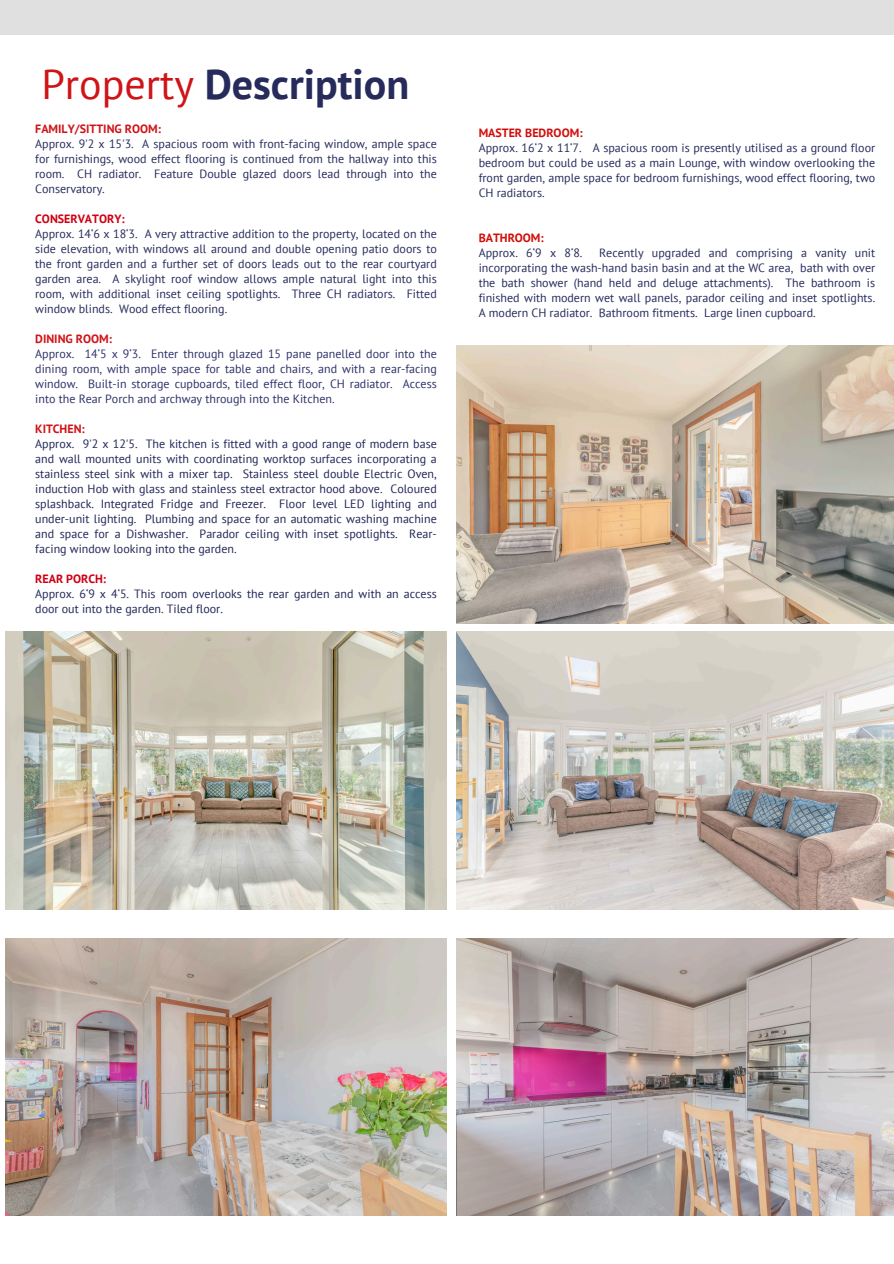
<style>
.page{position:relative;width:894px;height:1264px;background:#fff}
.page>*{position:absolute;margin:0;border:0;box-sizing:border-box;transform-origin:0 0}
.t1{font:700 42px "PT Sans";color:#262b5c}
.t2{font:12px/15px "PT Sans";color:#262b5c;text-align:justify}
.t3{font:12px/15px "PT Sans";color:#212657;text-align:justify}
.t4{font:12px/15px "PT Sans";color:#2d3269;text-align:justify}
.t5{font:700 12px "PT Sans";color:#d01317}
.t6{font:700 12px "PT Sans";color:#ce0012}
.t7{font:700 12px "PT Sans";color:#d10d09}
.s1{font-weight:400;color:#d01317}
</style>
<div class="page">
<div style="left:0;top:0;width:893px;height:34px;background:#dfe0df"></div>
<img style="left:456px;top:345px;width:437px;height:278px">
<img style="left:6px;top:631px;width:440px;height:278px">
<img style="left:456px;top:631px;width:437px;height:278px">
<img style="left:6px;top:938px;width:440px;height:277px">
<img style="left:456px;top:938px;width:437px;height:277px">
<p class="t1" style="left:41px;top:56px;width:369px"><span class="s1">Property</span> Description</p>
<p class="t5" style="left:35px;top:121px;width:127px">FAMILY/SITTING ROOM:</p>
<p class="t2" style="left:35px;top:136px;width:403px">Approx. 9'2 x 15'3. A spacious room with front-facing window, ample space for furnishings, wood effect flooring is continued from the hallway into this room. CH radiator. Feature Double glazed doors lead through into the Conservatory.</p>
<p class="t6" style="left:35px;top:211px;width:91px">CONSERVATORY:</p>
<p class="t2" style="left:35px;top:226px;width:403px">Approx. 14‘6 x 18‘3. A very attractive addition to the property, located on the side elevation, with windows all around and double opening patio doors to the front garden and a further set of doors leads out to the rear courtyard garden area. A skylight roof window allows ample natural light into this room, with additional inset ceiling spotlights. Three CH radiators. Fitted window blinds. Wood effect flooring.</p>
<p class="t5" style="left:35px;top:331px;width:78px">DINING ROOM:</p>
<p class="t4" style="left:35px;top:346px;width:403px">Approx. 14‘5 x 9‘3. Enter through glazed 15 pane panelled door into the dining room, with ample space for table and chairs, and with a rear-facing window. Built-in storage cupboards, tiled effect floor, CH radiator. Access into the Rear Porch and archway through into the Kitchen.</p>
<p class="t5" style="left:35px;top:421px;width:51px">KITCHEN:</p>
<p class="t3" style="left:35px;top:436px;width:403px">Approx. 9'2 x 12'5. The kitchen is fitted with a good range of modern base and wall mounted units with coordinating worktop surfaces incorporating a stainless steel sink with a mixer tap. Stainless steel double Electric Oven, induction Hob with glass and stainless steel extractor hood above. Coloured splashback. Integrated Fridge and Freezer. Floor level LED lighting and under-unit lighting. Plumbing and space for an automatic washing machine and space for a Dishwasher. Parador ceiling with inset spotlights. Rear&shy;facing window looking into the garden.</p>
<p class="t6" style="left:35px;top:571px;width:72px">REAR PORCH:</p>
<p class="t3" style="left:35px;top:586px;width:403px">Approx. 6‘9 x 4‘5. This room overlooks the rear garden and with an access door out into the garden. Tiled floor.</p>
<p class="t7" style="left:478px;top:124px;width:105px">MASTER BEDROOM:</p>
<p class="t2" style="left:478px;top:139px;width:398px">Approx. 16‘2 x 11‘7. A spacious room is presently utilised as a ground floor bedroom but could be used as a main Lounge, with window overlooking the front garden, ample space for bedroom furnishings, wood effect flooring, two CH radiators.</p>
<p class="t7" style="left:478px;top:229px;width:67px">BATHROOM:</p>
<p class="t2" style="left:478px;top:244px;width:105px">Approx. 6‘9 x 8‘8.</p>
<p class="t2" style="left:478px;top:244px;width:398px;text-indent:120px">Recently upgraded and comprising a vanity unit incorporating the wash-hand basin basin and at the WC area, bath with over the bath shower (hand held and deluge attachments). The bathroom is finished with modern wet wall panels, parador ceiling and inset spotlights.<br>A modern CH radiator. Bathroom fitments. Large linen cupboard.</p>
</div>
